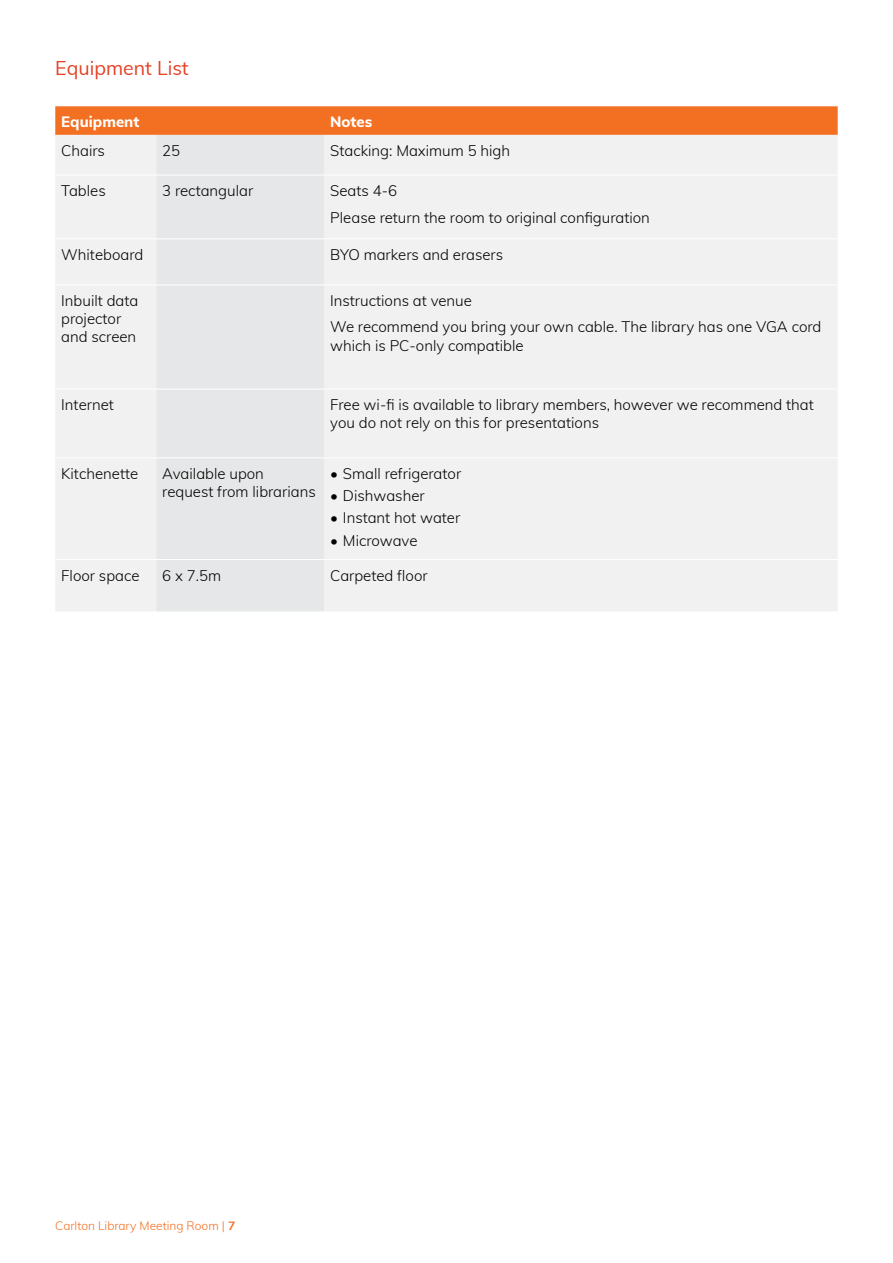
<style>
.page{position:relative;width:893px;height:1263px;background:#fff}
.page>*{position:absolute;margin:0;border:0;box-sizing:border-box;transform-origin:0 0}
.t1{font:19.5px "Muli";color:#e44126}
.t2{font:300 15px/18px "Muli";color:#000}
.t3{font:800 15px "Muli";color:#fff}
.t4{font:300 12px "Muli";color:#f36f21}
.s1{font-weight:700}
</style>
<div class="page">
<svg style="left:55px;top:106px;width:783px;height:29px;background:#f37124"></svg>
<div style="left:55px;top:135px;width:783px;height:476px;background:#f1f1f2"></div>
<div style="left:156px;top:135px;width:168px;height:477px;background:#e6e7e8"></div>
<hr style="left:55px;top:175px;width:101px;height:1px;background:#fff">
<hr style="left:156px;top:175px;width:168px;height:1px;background:#fff">
<hr style="left:55px;top:238px;width:101px;height:1px;background:#fff">
<hr style="left:156px;top:238px;width:168px;height:1px;background:#fff">
<hr style="left:55px;top:285px;width:101px;height:1px;background:#fff">
<hr style="left:156px;top:285px;width:168px;height:1px;background:#fff">
<hr style="left:55px;top:389px;width:101px;height:1px;background:#fff">
<hr style="left:156px;top:389px;width:168px;height:1px;background:#fff">
<hr style="left:55px;top:457px;width:101px;height:1px;background:#fff">
<hr style="left:156px;top:457px;width:168px;height:1px;background:#fff">
<hr style="left:55px;top:559px;width:101px;height:1px;background:#fff">
<hr style="left:156px;top:559px;width:168px;height:1px;background:#fff">
<hr style="left:324px;top:175px;width:514px;height:1px;background:#fff">
<hr style="left:324px;top:238px;width:514px;height:1px;background:#fff">
<hr style="left:324px;top:285px;width:514px;height:1px;background:#fff">
<hr style="left:324px;top:389px;width:514px;height:1px;background:#fff">
<hr style="left:324px;top:457px;width:514px;height:1px;background:#fff">
<hr style="left:324px;top:559px;width:514px;height:1px;background:#fff">
<h1 class="t1" style="left:55px;top:54px;width:135px">Equipment List</h1>
<p class="t3" style="left:61px;top:111px;width:80px">Equipment</p>
<p class="t3" style="left:330px;top:111px;width:44px">Notes</p>
<p class="t2" style="left:61px;top:141px;width:45px">Chairs</p>
<p class="t2" style="left:162px;top:141px;width:19px">25</p>
<p class="t2" style="left:330px;top:141px;width:181px">Stacking: Maximum 5 high</p>
<p class="t2" style="left:61px;top:181px;width:46px">Tables</p>
<p class="t2" style="left:162px;top:181px;width:92px">3 rectangular</p>
<p class="t2" style="left:330px;top:177px;width:321px;line-height:26.5px">Seats 4-6<br>Please return the room to original configuration</p>
<p class="t2" style="left:61px;top:245px;width:84px">Whiteboard</p>
<p class="t2" style="left:330px;top:245px;width:174px">BYO markers and erasers</p>
<p class="t2" style="left:61px;top:291px;width:79px">Inbuilt data projector and screen</p>
<p class="t2" style="left:330px;top:287px;width:493px;line-height:26.5px">Instructions at venue<br>We recommend you bring your own cable. The library has one VGA cord</p>
<p class="t2" style="left:330px;top:335px;width:195px">which is PC-only compatible</p>
<p class="t2" style="left:61px;top:395px;width:54px">Internet</p>
<p class="t2" style="left:330px;top:395px;width:485px">Free wi-fi is available to library members, however we recommend that you do not rely on this for presentations</p>
<p class="t2" style="left:61px;top:464px;width:79px">Kitchenette</p>
<p class="t2" style="left:162px;top:464px;width:155px">Available upon request from librarians</p>
<p class="t2" style="left:330px;top:464px;width:132px">• Small refrigerator</p>
<p class="t2" style="left:330px;top:486px;width:96px">• Dishwasher</p>
<p class="t2" style="left:330px;top:508px;width:132px">• Instant hot water</p>
<p class="t2" style="left:330px;top:531px;width:89px">• Microwave</p>
<p class="t2" style="left:61px;top:565px;width:80px">Floor space</p>
<p class="t2" style="left:162px;top:565px;width:60px">6 x 7.5m</p>
<p class="t2" style="left:330px;top:565px;width:99px">Carpeted floor</p>
<p class="t4" style="left:55px;top:1217px;width:181px">Carlton Library Meeting Room | <span class="s1">7</span></p>
</div>
